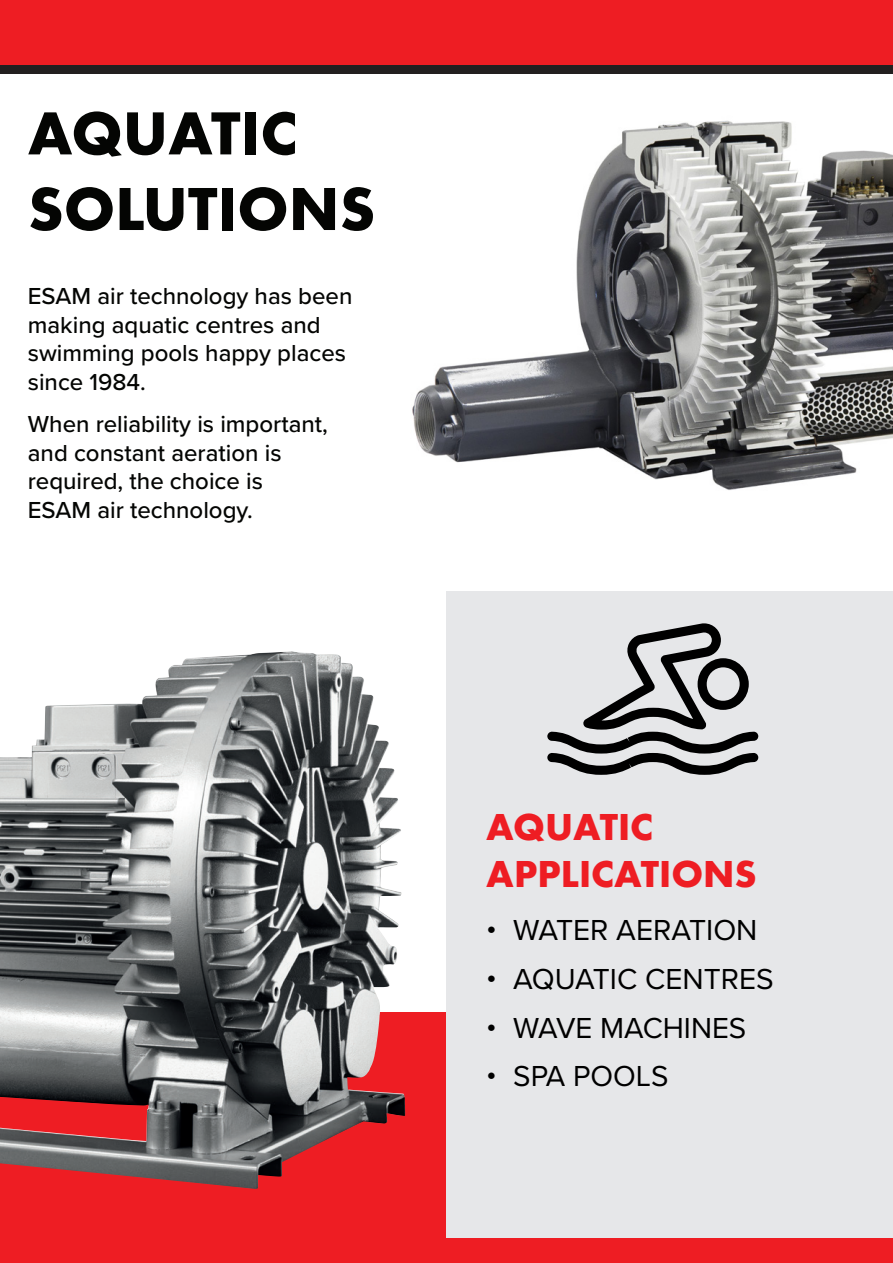
<style>
.page{position:relative;width:893px;height:1263px;background:#fff}
.page>*{position:absolute;margin:0;border:0;box-sizing:border-box;transform-origin:0 0}
.t1{font:700 63px/75.6px "Futura PT";color:#040503}
.t2{font:700 39px/46.8px "Futura PT";color:#ee1d23}
.t3{font:30px "Proxima Nova";color:#000}
.t4{font:500 24px/28.8px "Proxima Nova";color:#040503}
</style>
<div class="page">
<img style="left:412px;top:120px;width:481px;height:370px">
<div style="left:0;top:1012px;width:893px;height:251px;background:#ee1d23"></div>
<div style="left:446px;top:591px;width:447px;height:646px;background:#e6e7e9"></div>
<svg style="left:547px;top:623px;width:211px;height:152px"></svg>
<div style="left:0;top:0;width:893px;height:65px;background:#ee1d23"></div>
<div style="left:0;top:66px;width:893px;height:8px;background:#231f20"></div>
<img style="left:0;top:651px;width:406px;height:538px">
<p class="t1" style="left:28px;top:94px;width:349px">AQUATIC<br>SOLUTIONS</p>
<p class="t4" style="left:28px;top:281px;width:326px">ESAM air technology has been making aquatic centres and swimming pools happy places since 1984.</p>
<p class="t4" style="left:28px;top:409px;width:302px">When reliability is important, and constant aeration is required, the choice is<br>ESAM air technology.</p>
<p class="t2" style="left:486px;top:802px;width:272px">AQUATIC<br>APPLICATIONS</p>
<p class="t3" style="left:486px;top:908px;width:273px">• WATER AERATION</p>
<p class="t3" style="left:486px;top:956px;width:289px">• AQUATIC CENTRES</p>
<p class="t3" style="left:486px;top:1005px;width:261px">• WAVE MACHINES</p>
<p class="t3" style="left:486px;top:1054px;width:184px">• SPA POOLS</p>
</div>
